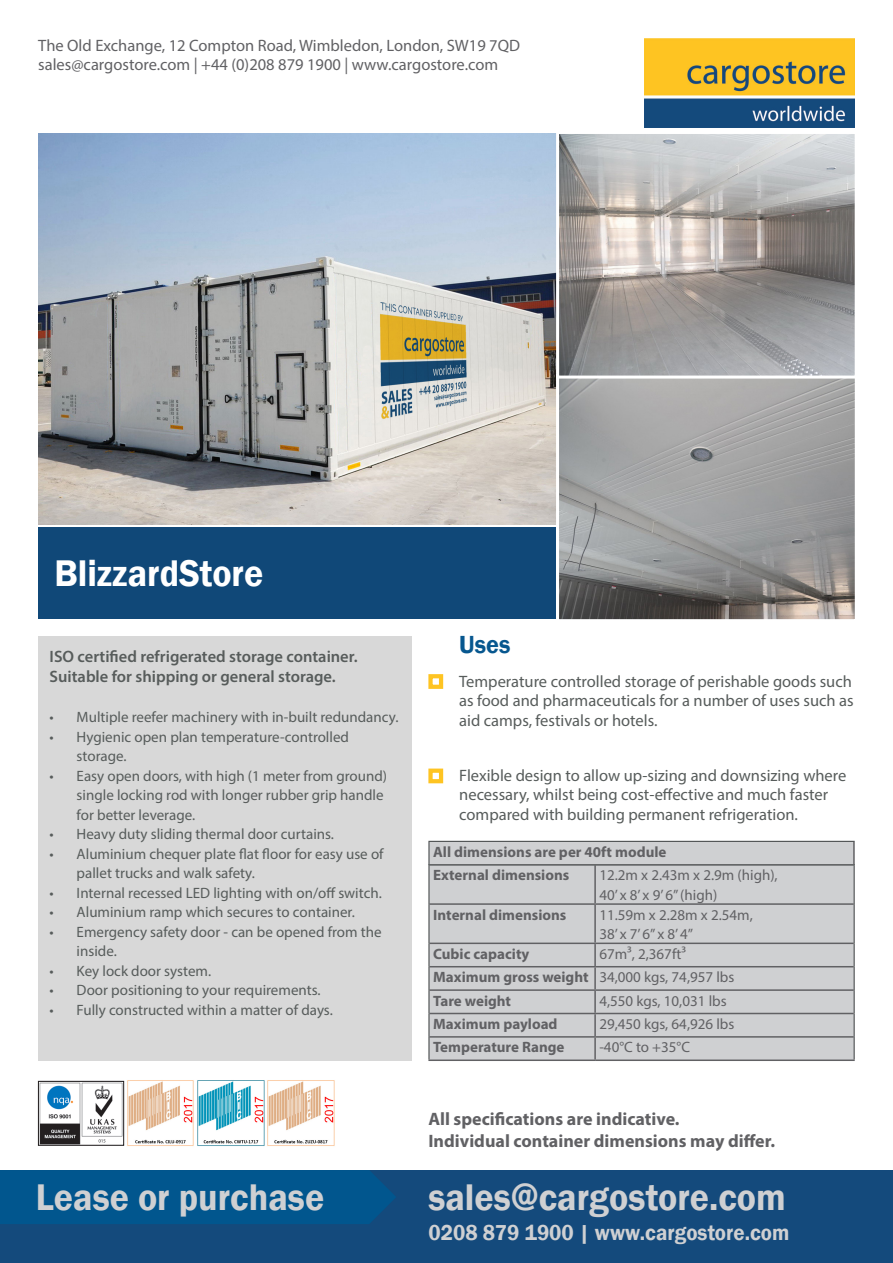
<style>
.page{position:relative;width:893px;height:1263px;background:#fff}
.page>*{position:absolute;margin:0;border:0;box-sizing:border-box;transform-origin:0 0}
.t1{font:600 38.1px "Franklin Gothic";color:#cfd0d2;scale:.94 1}
.t2{font:600 38.1px "Franklin Gothic";color:#fff;scale:.94 1}
.t3{font:600 25.5px "Franklin Gothic";color:#07578f;scale:.94 1}
.t4{font:600 22.2px "Franklin Gothic";color:#cfd0d2;scale:.94 1}
.t5{font:700 18px/21.6px "Myriad Pro";color:#616164}
.t6{font:16.5px/19.5px "Myriad Pro";color:#575c5b;text-align:justify}
.t7{font:16.5px/19.8px "Myriad Pro";color:#616164}
.t8{font:600 16.5px/19.5px "Myriad Pro";color:#575c5b}
.t9{font:15px/19.5px "Myriad Pro";color:#575c5b}
.t10{font:15px "Myriad Pro";color:#616164}
.t11{font:700 15px "Myriad Pro";color:#616164}
</style>
<div class="page">
<img style="left:645px;top:38px;width:210px;height:89px">
<div style="left:0;top:1170px;width:893px;height:93px;background:#144a7c"></div>
<div style="left:0;top:1170px;width:396px;height:54px;background:#01568e"></div>
<img style="left:40px;top:1083px;width:82px;height:60px">
<img style="left:127px;top:1080px;width:67px;height:66px">
<img style="left:197px;top:1080px;width:68px;height:66px">
<img style="left:267px;top:1080px;width:68px;height:66px">
<div style="left:38px;top:1081px;width:86px;height:64px;border:1px solid #231f20"></div>
<div style="left:38px;top:636px;width:374px;height:425px;background:#d8d8d8"></div>
<div style="left:38px;top:527px;width:518px;height:92px;background:#104878"></div>
<div style="left:430px;top:865px;width:424px;height:194px;background:#cfd0d2"></div>
<hr style="left:594px;top:865px;width:2px;height:38px;background:#616164">
<hr style="left:430px;top:903px;width:165px;height:2px;background:#616164">
<hr style="left:595px;top:903px;width:259px;height:2px;background:#616164">
<hr style="left:594px;top:905px;width:2px;height:37px;background:#616164">
<hr style="left:430px;top:942px;width:165px;height:2px;background:#616164">
<hr style="left:595px;top:942px;width:259px;height:2px;background:#616164">
<hr style="left:594px;top:944px;width:2px;height:22px;background:#616164">
<hr style="left:430px;top:966px;width:165px;height:1px;background:#616164">
<hr style="left:595px;top:966px;width:259px;height:1px;background:#616164">
<hr style="left:594px;top:967px;width:2px;height:22px;background:#616164">
<hr style="left:430px;top:989px;width:165px;height:2px;background:#616164">
<hr style="left:595px;top:989px;width:259px;height:2px;background:#616164">
<hr style="left:594px;top:991px;width:2px;height:22px;background:#616164">
<hr style="left:430px;top:1013px;width:165px;height:1px;background:#616164">
<hr style="left:595px;top:1013px;width:259px;height:1px;background:#616164">
<hr style="left:594px;top:1014px;width:2px;height:22px;background:#616164">
<hr style="left:430px;top:1036px;width:165px;height:2px;background:#616164">
<hr style="left:595px;top:1036px;width:259px;height:2px;background:#616164">
<hr style="left:594px;top:1038px;width:2px;height:21px;background:#616164">
<hr style="left:428px;top:1059px;width:167px;height:2px;background:#616164">
<hr style="left:595px;top:1059px;width:260px;height:2px;background:#616164">
<hr style="left:428px;top:865px;width:2px;height:39px;background:#4c4f50">
<hr style="left:854px;top:865px;width:1px;height:39px;background:#4c4f50">
<hr style="left:428px;top:904px;width:2px;height:39px;background:#4c4f50">
<hr style="left:854px;top:904px;width:1px;height:39px;background:#4c4f50">
<hr style="left:428px;top:943px;width:2px;height:24px;background:#4c4f50">
<hr style="left:428px;top:967px;width:2px;height:23px;background:#4c4f50">
<hr style="left:428px;top:990px;width:2px;height:23px;background:#4c4f50">
<hr style="left:428px;top:1013px;width:2px;height:24px;background:#4c4f50">
<hr style="left:428px;top:1037px;width:2px;height:22px;background:#4c4f50">
<svg style="left:854px;top:943px;width:1px;height:116px"></svg>
<div style="left:429px;top:841px;width:425px;height:24px;background:#cfd0d2"></div>
<hr style="left:853px;top:842px;width:2px;height:22px;background:#616164">
<hr style="left:428px;top:841px;width:427px;height:1px;background:#4c4f50">
<hr style="left:428px;top:842px;width:2px;height:22px;background:#4c4f50">
<hr style="left:428px;top:864px;width:427px;height:1px;background:#4c4f50">
<img style="left:38px;top:134px;width:518px;height:390px">
<img style="left:560px;top:135px;width:294px;height:483px">
<div style="left:556px;top:374px;width:302px;height:248px;border:3px solid #fff"></div>
<div style="left:556px;top:131px;width:302px;height:248px;border:3px solid #fff"></div>
<div style="left:428px;top:674px;width:15px;height:15px;border:4px solid #fec422"></div>
<div style="left:428px;top:768px;width:15px;height:15px;border:4px solid #fec422"></div>
<p class="t7" style="left:38px;top:35px;width:483px">The Old Exchange, 12 Compton Road, Wimbledon, London, SW19 7QD sales@cargostore.com | +44 (0)208 879 1900 | www.cargostore.com</p>
<p class="t2" style="left:54px;top:550px;width:224px">BlizzardStore</p>
<p class="t8" style="left:50px;top:646px;width:309px">ISO certified refrigerated storage container.<br>Suitable for shipping or general storage.</p>
<p class="t9" style="left:50px;top:707px;width:350px">• Multiple reefer machinery with in-built redundancy.</p>
<p class="t9" style="left:77px;top:726px;width:274px;text-indent:-27px">• Hygienic open plan temperature-controlled storage.</p>
<p class="t9" style="left:77px;top:765px;width:312px;text-indent:-27px">• Easy open doors, with high (1 meter from ground) single locking rod with longer rubber grip handle for better leverage.</p>
<p class="t9" style="left:50px;top:824px;width:286px">• Heavy duty sliding thermal door curtains.</p>
<p class="t9" style="left:77px;top:843px;width:308px;text-indent:-27px">• Aluminium chequer plate flat floor for easy use of pallet trucks and walk safety.</p>
<p class="t9" style="left:50px;top:882px;width:334px">• Internal recessed LED lighting with on/off switch.</p>
<p class="t9" style="left:50px;top:902px;width:307px">• Aluminium ramp which secures to container.</p>
<p class="t9" style="left:77px;top:921px;width:306px;text-indent:-27px">• Emergency safety door - can be opened from the inside.</p>
<p class="t9" style="left:50px;top:960px;width:163px">• Key lock door system.</p>
<p class="t9" style="left:50px;top:980px;width:272px">• Door positioning to your requirements.</p>
<p class="t9" style="left:50px;top:999px;width:285px">• Fully constructed within a matter of days.</p>
<p class="t3" style="left:459px;top:629px;width:56px">Uses</p>
<p class="t6" style="left:459px;top:671px;width:396px">Temperature controlled storage of perishable goods such as food and pharmaceuticals for a number of uses such as aid camps, festivals or hotels.</p>
<p class="t6" style="left:459px;top:765px;width:389px;text-align:left">Flexible design to allow up-sizing and downsizing where necessary, whilst being cost-effective and much faster compared with building permanent refrigeration.</p>
<p class="t11" style="left:433px;top:842px;width:235px">All dimensions are per 40ft module</p>
<p class="t11" style="left:433px;top:865px;width:138px">External dimensions</p>
<p class="t10" style="left:599px;top:866px;width:180px">12.2m x 2.43m x 2.9m (high),</p>
<p class="t10" style="left:599px;top:885px;width:119px">40’ x 8’ x 9’ 6” (high)</p>
<p class="t11" style="left:433px;top:905px;width:135px">Internal dimensions</p>
<p class="t10" style="left:599px;top:905px;width:155px">11.59m x 2.28m x 2.54m,</p>
<p class="t10" style="left:599px;top:925px;width:95px">38’ x 7’ 6” x 8’ 4”</p>
<p class="t11" style="left:433px;top:944px;width:98px">Cubic capacity</p>
<p class="t10" style="left:599px;top:944px;width:88px">67m³, 2,367ft³</p>
<p class="t11" style="left:433px;top:967px;width:157px">Maximum gross weight</p>
<p class="t10" style="left:599px;top:968px;width:137px">34,000 kgs, 74,957 lbs</p>
<p class="t11" style="left:433px;top:991px;width:79px">Tare weight</p>
<p class="t10" style="left:599px;top:991px;width:129px">4,550 kgs, 10,031 lbs</p>
<p class="t11" style="left:433px;top:1014px;width:126px">Maximum payload</p>
<p class="t10" style="left:599px;top:1015px;width:137px">29,450 kgs, 64,926 lbs</p>
<p class="t11" style="left:433px;top:1037px;width:133px">Temperature Range</p>
<p class="t10" style="left:599px;top:1038px;width:92px">-40°C to +35°C</p>
<p class="t5" style="left:428px;top:1108px;width:348px">All specifications are indicative.<br>Individual container dimensions may differ.</p>
<h1 class="t1" style="left:36px;top:1173px;width:308px">Lease or purchase</h1>
<h1 class="t1" style="left:428px;top:1173px;width:382px">sales@cargostore.com</h1>
<h3 class="t4" style="left:428px;top:1219px;width:386px">0208 879 1900 | www.cargostore.com</h3>
</div>
